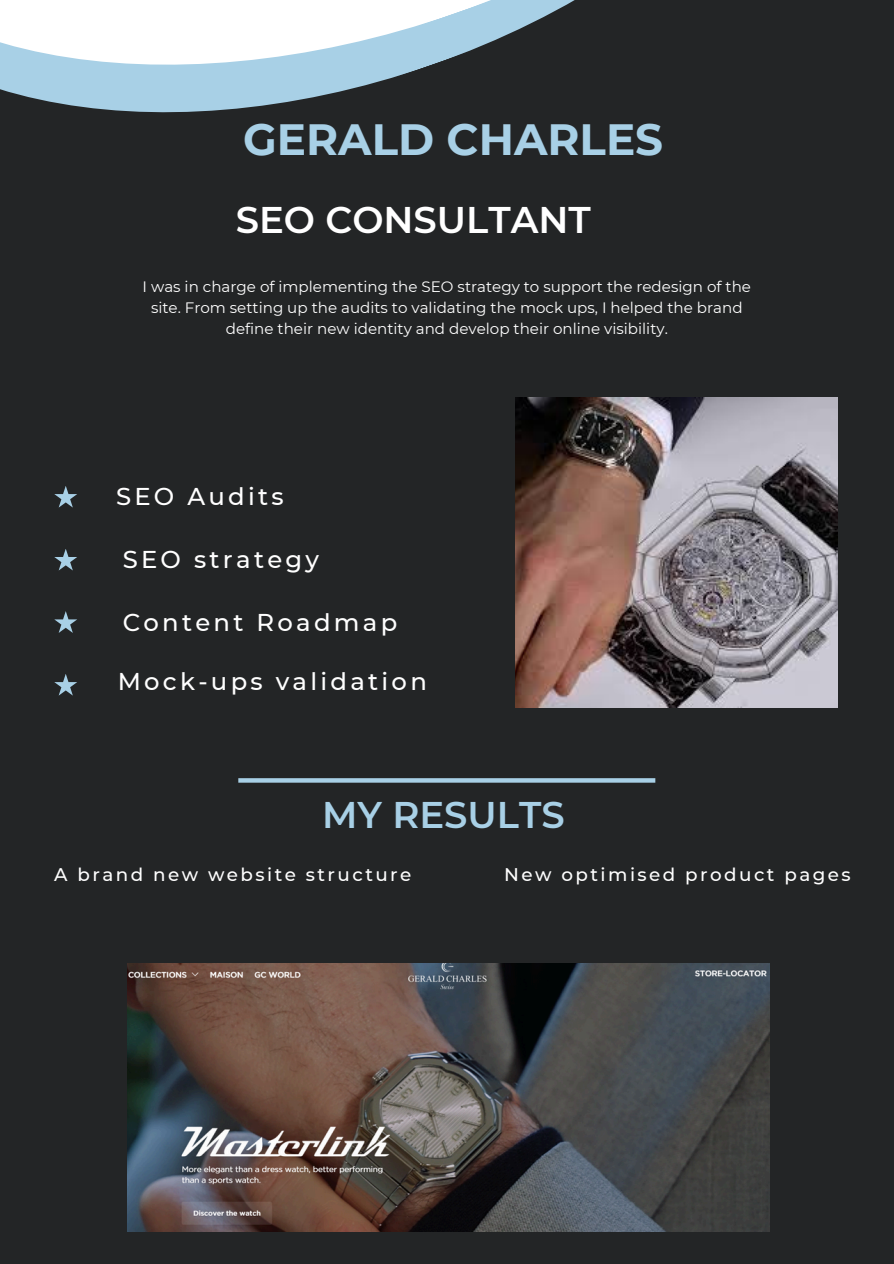
<style>
.page{position:relative;width:894px;height:1264px;background:#fff}
.page>*{position:absolute;margin:0;border:0;box-sizing:border-box;transform-origin:0 0}
.t1{font:700 43.65px "Montserrat";color:#a8d0e6}
.t2{font:600 37.05px "Montserrat";color:#fff}
.t3{font:600 37.05px "Montserrat";color:#a8d0e6}
.t4{font:500 24.3px "Montserrat";letter-spacing:.135em;color:#fff}
.t5{font:500 18.3px "Montserrat";letter-spacing:.135em;color:#fff}
.t6{font:15.15px/20.7px "Montserrat";color:#fff;text-align:center}
</style>
<div class="page">
<div style="left:0;top:0;width:893px;height:1263px;background:#232526"></div>
<svg style="left:0;top:0;width:575px;height:113px"></svg>
<svg style="left:54px;top:486px;width:23px;height:21px"></svg>
<svg style="left:54px;top:549px;width:23px;height:21px"></svg>
<svg style="left:54px;top:611px;width:23px;height:22px"></svg>
<svg style="left:54px;top:674px;width:23px;height:21px"></svg>
<svg style="left:238px;top:778px;width:417px;height:4px;background:#a1c8dd"></svg>
<img style="left:127px;top:963px;width:641px;height:268px">
<img style="left:515px;top:397px;width:321px;height:310px">
<h3 class="t1" style="left:243px;top:113px;width:421px">GERALD CHARLES</h3>
<h3 class="t2" style="left:236px;top:197px;width:356px">SEO CONSULTANT</h3>
<p class="t6" style="left:142px;top:277px;width:609px">I was in charge of implementing the SEO strategy to support the redesign of the site. From setting up the audits to validating the mock ups, I helped the brand define their new identity and develop their online visibility.</p>
<p class="t4" style="left:116px;top:481px;width:169px">SEO Audits</p>
<h3 class="t4" style="left:123px;top:544px;width:198px">SEO strategy</h3>
<h3 class="t4" style="left:123px;top:607px;width:276px">Content Roadmap</h3>
<p class="t4" style="left:118px;top:666px;width:310px">Mock-ups validation</p>
<h2 class="t3" style="left:322px;top:792px;width:244px">MY RESULTS</h2>
<h4 class="t5" style="left:54px;top:863px;width:358px">A brand new website structure</h4>
<h4 class="t5" style="left:504px;top:863px;width:348px">New optimised product pages</h4>
</div>
